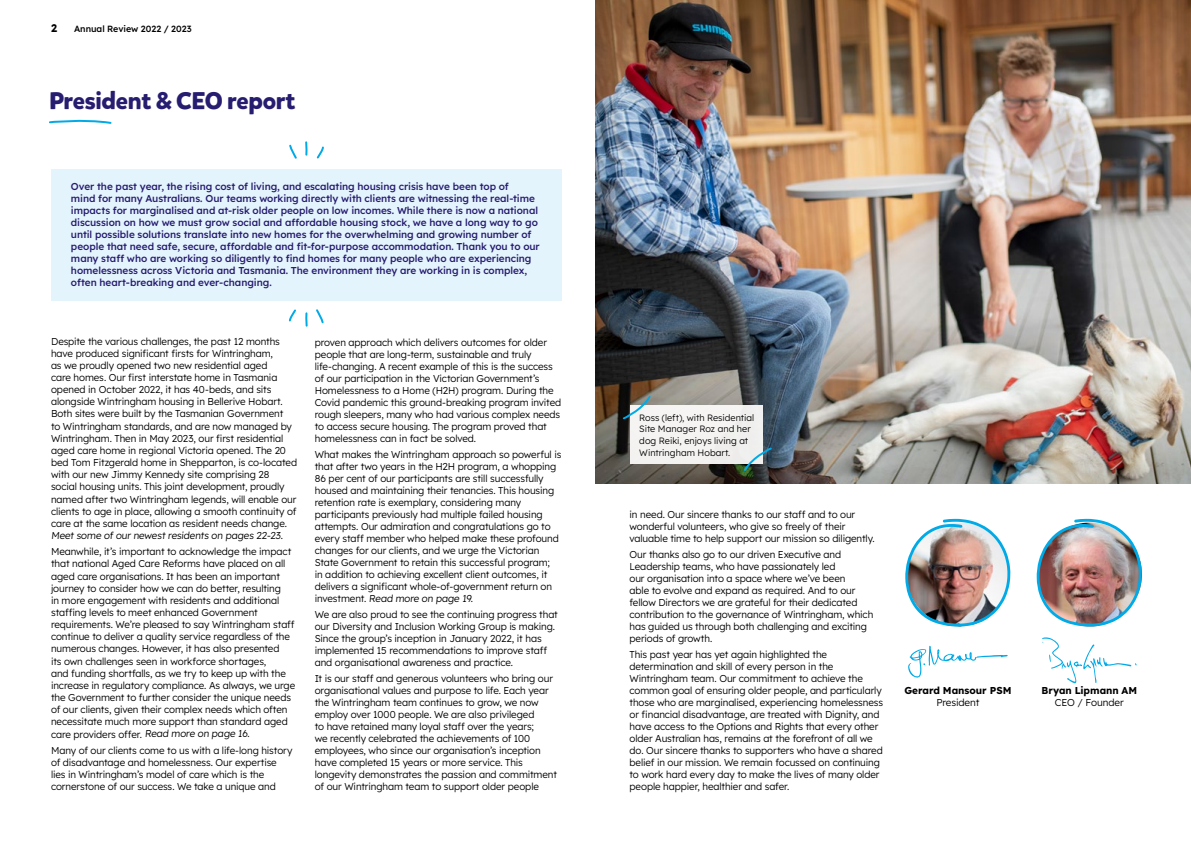
<style>
.page{position:relative;width:1191px;height:842px;background:#fff}
.page>*{position:absolute;margin:0;border:0;box-sizing:border-box;transform-origin:0 0}
.t1{font:700 24px "Mikado";letter-spacing:-.01em;color:#271d70}
.t2{font:700 11px "Lexend";color:#000}
.t3{font:300 10px/12px "Lexend";letter-spacing:-.01em;color:#000}
.t4{font:500 10px/12px "Lexend";letter-spacing:-.005em;color:#271d70}
.t5{font:700 10px "Lexend";letter-spacing:-.005em;color:#000}
.t6{font:300 9.2px/11.7px "Lexend";color:#000}
.t7{font:500 9px "Lexend";color:#000}
</style>
<div class="page">
<img style="left:595px;top:0;width:596px;height:483px">
<svg style="left:49px;top:119px;width:63px;height:5px"></svg>
<div style="left:51px;top:169px;width:510px;height:131px;background:#e4f4fd"></div>
<svg style="left:289px;top:309px;width:35px;height:18px"></svg>
<svg style="left:289px;top:141px;width:35px;height:18px"></svg>
<svg style="left:908px;top:646px;width:99px;height:32px"></svg>
<img style="left:905px;top:519px;width:105px;height:108px">
<svg style="left:1042px;top:637px;width:94px;height:47px"></svg>
<img style="left:1036px;top:519px;width:105px;height:108px">
<div style="left:631px;top:406px;width:132px;height:58px;background:#f4f3f2"></div>
<svg style="left:622px;top:394px;width:30px;height:26px"></svg>
<svg style="left:742px;top:447px;width:30px;height:26px"></svg>
<p class="t2" style="left:51px;top:19px;width:7px">2</p>
<p class="t7" style="left:74px;top:22px;width:119px">Annual Review 2022 / 2023</p>
<h1 class="t1" style="left:49px;top:85px;width:248px">President &amp; CEO report</h1>
<p class="t4" style="left:71px;top:180px;width:470px">Over the past year, the rising cost of living, and escalating housing crisis have been top of<br>mind for many Australians. Our teams working directly with clients are witnessing the real-time impacts for marginalised and at-risk older people on low incomes. While there is now a national discussion on how we must grow social and affordable housing stock, we have a long way to go until possible solutions translate into new homes for the overwhelming and growing number of people that need safe, secure, affordable and fit-for-purpose accommodation. Thank you to our many staff who are working so diligently to find homes for many people who are experiencing homelessness across Victoria and Tasmania. The environment they are working in is complex, often heart-breaking and ever-changing.</p>
<p class="t3" style="left:51px;top:334px;width:247px">Despite the various challenges, the past 12 months have produced significant firsts for Wintringham,<br>as we proudly opened two new residential aged<br>care homes. Our first interstate home in Tasmania opened in October 2022, it has 40-beds, and sits alongside Wintringham housing in Bellerive Hobart.<br>Both sites were built by the Tasmanian Government<br>to Wintringham standards, and are now managed by Wintringham. Then in May 2023, our first residential aged care home in regional Victoria opened. The 20 bed Tom Fitzgerald home in Shepparton, is co-located with our new Jimmy Kennedy site comprising 28 social housing units. This joint development, proudly named after two Wintringham legends, will enable our clients to age in place, allowing a smooth continuity of care at the same location as resident needs change.<br>Meet some of our newest residents on pages 22-23.</p>
<p class="t3" style="left:51px;top:545px;width:246px">Meanwhile, it’s important to acknowledge the impact that national Aged Care Reforms have placed on all aged care organisations. It has been an important journey to consider how we can do better, resulting<br>in more engagement with residents and additional staffing levels to meet enhanced Government requirements. We’re pleased to say Wintringham staff continue to deliver a quality service regardless of the numerous changes. However, it has also presented<br>its own challenges seen in workforce shortages,<br>and funding shortfalls, as we try to keep up with the increase in regulatory compliance. As always, we urge the Government to further consider the unique needs of our clients, given their complex needs which often necessitate much more support than standard aged care providers offer. Read more on page 16.</p>
<p class="t3" style="left:51px;top:744px;width:243px">Many of our clients come to us with a life-long history of disadvantage and homelessness. Our expertise lies in Wintringham’s model of care which is the cornerstone of our success. We take a unique and</p>
<p class="t3" style="left:315px;top:335px;width:248px">proven approach which delivers outcomes for older people that are long-term, sustainable and truly life-changing. A recent example of this is the success of our participation in the Victorian Government’s Homelessness to a Home (H2H) program. During the Covid pandemic this ground-breaking program invited rough sleepers, many who had various complex needs to access secure housing. The program proved that homelessness can in fact be solved.</p>
<p class="t3" style="left:315px;top:448px;width:248px">What makes the Wintringham approach so powerful is that after two years in the H2H program, a whopping 86 per cent of our participants are still successfully housed and maintaining their tenancies. This housing retention rate is exemplary, considering many participants previously had multiple failed housing attempts. Our admiration and congratulations go to every staff member who helped make these profound changes for our clients, and we urge the Victorian State Government to retain this successful program;<br>in addition to achieving excellent client outcomes, it delivers a significant whole-of-government return on investment. Read more on page 19.</p>
<p class="t3" style="left:315px;top:608px;width:245px">We are also proud to see the continuing progress that our Diversity and Inclusion Working Group is making.<br>Since the group’s inception in January 2022, it has implemented 15 recommendations to improve staff and organisational awareness and practice.</p>
<p class="t3" style="left:315px;top:672px;width:244px">It is our staff and generous volunteers who bring our organisational values and purpose to life. Each year the Wintringham team continues to grow, we now employ over 1000 people. We are also privileged<br>to have retained many loyal staff over the years;<br>we recently celebrated the achievements of 100 employees, who since our organisation’s inception have completed 15 years or more service. This longevity demonstrates the passion and commitment of our Wintringham team to support older people</p>
<p class="t6" style="left:639px;top:411px;width:117px">Ross (left), with Residential<br>Site Manager Roz and her dog Reiki, enjoys living at<br>Wintringham Hobart.</p>
<p class="t3" style="left:629px;top:508px;width:247px">in need. Our sincere thanks to our staff and to our wonderful volunteers, who give so freely of their valuable time to help support our mission so diligently.</p>
<p class="t3" style="left:629px;top:548px;width:245px">Our thanks also go to our driven Executive and Leadership teams, who have passionately led<br>our organisation into a space where we’ve been<br>able to evolve and expand as required. And to our fellow Directors we are grateful for their dedicated contribution to the governance of Wintringham, which has guided us through both challenging and exciting periods of growth.</p>
<p class="t3" style="left:629px;top:648px;width:255px">This past year has yet again highlighted the determination and skill of every person in the Wintringham team. Our commitment to achieve the common goal of ensuring older people, and particularly those who are marginalised, experiencing homelessness or financial disadvantage, are treated with Dignity, and have access to the Options and Rights that every other older Australian has, remains at the forefront of all we do. Our sincere thanks to supporters who have a shared belief in our mission. We remain focussed on continuing to work hard every day to make the lives of many older people happier, healthier and safer.</p>
<p class="t5" style="left:904px;top:682px;width:109px">Gerard Mansour PSM</p>
<p class="t3" style="left:936px;top:695px;width:45px">President</p>
<p class="t5" style="left:1041px;top:682px;width:97px">Bryan Lipmann AM</p>
<p class="t3" style="left:1055px;top:695px;width:70px">CEO / Founder</p>
</div>
